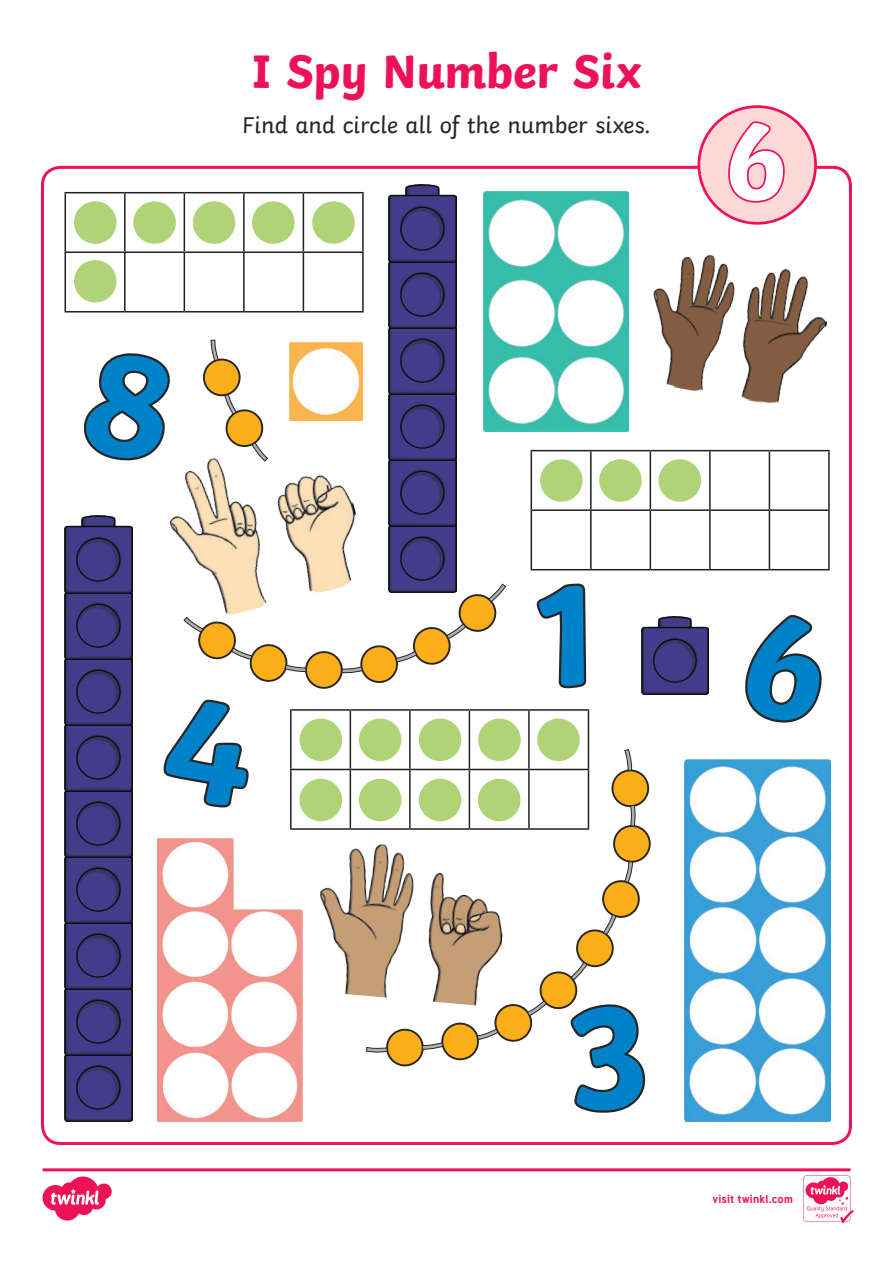
<style>
.page{position:relative;width:893px;height:1263px;background:#fff}
.page>*{position:absolute;margin:0;border:0;box-sizing:border-box;transform-origin:0 0}
.KS1_Body_Copy{font:700 112.5px "Twinkl";color:#fff}
.Heading_1{font:700 49.5px "Twinkl";letter-spacing:-.01em;color:#ed1158}
.Heading_1-2{font:24px "Twinkl";letter-spacing:-.005em;color:#282526}
.t1{font:700 11.4px "Tuffy";letter-spacing:.015em;color:#ed1158}
</style>
<div class="page">
<img style="left:169px;top:458px;width:187px;height:123px">
<img style="left:653px;top:255px;width:174px;height:149px">
<div style="left:699px;top:107px;width:117px;height:116px;background:#fcd9d7;border-radius:50%"></div>
<svg style="left:728px;top:121px;width:57px;height:82px"></svg>
<div style="left:697px;top:105px;width:120px;height:120px;border:3px solid #ed1158;border-radius:50%"></div>
<svg style="left:201px;top:340px;width:67px;height:123px"></svg>
<hr style="left:531px;top:450px;width:60px;height:1px;background:#231f20">
<hr style="left:531px;top:451px;width:1px;height:58px;background:#231f20">
<hr style="left:591px;top:450px;width:59px;height:1px;background:#231f20">
<hr style="left:590px;top:451px;width:2px;height:58px;background:#231f20">
<hr style="left:650px;top:450px;width:60px;height:1px;background:#231f20">
<hr style="left:650px;top:451px;width:1px;height:58px;background:#231f20">
<hr style="left:710px;top:450px;width:59px;height:1px;background:#231f20">
<hr style="left:709px;top:451px;width:2px;height:58px;background:#231f20">
<hr style="left:769px;top:450px;width:61px;height:1px;background:#231f20">
<hr style="left:769px;top:451px;width:1px;height:58px;background:#231f20">
<hr style="left:828px;top:451px;width:2px;height:58px;background:#231f20">
<hr style="left:531px;top:509px;width:60px;height:2px;background:#231f20">
<hr style="left:531px;top:511px;width:1px;height:58px;background:#231f20">
<hr style="left:591px;top:509px;width:59px;height:2px;background:#231f20">
<hr style="left:590px;top:511px;width:2px;height:58px;background:#231f20">
<hr style="left:650px;top:509px;width:60px;height:2px;background:#231f20">
<hr style="left:650px;top:511px;width:1px;height:58px;background:#231f20">
<hr style="left:710px;top:509px;width:59px;height:2px;background:#231f20">
<hr style="left:709px;top:511px;width:2px;height:58px;background:#231f20">
<hr style="left:769px;top:509px;width:61px;height:2px;background:#231f20">
<hr style="left:769px;top:511px;width:1px;height:58px;background:#231f20">
<hr style="left:828px;top:511px;width:2px;height:58px;background:#231f20">
<hr style="left:531px;top:569px;width:60px;height:1px;background:#231f20">
<hr style="left:591px;top:569px;width:59px;height:1px;background:#231f20">
<hr style="left:650px;top:569px;width:60px;height:1px;background:#231f20">
<hr style="left:710px;top:569px;width:59px;height:1px;background:#231f20">
<hr style="left:769px;top:569px;width:61px;height:1px;background:#231f20">
<div style="left:540px;top:459px;width:43px;height:43px;background:#aed477;border-radius:50%"></div>
<div style="left:599px;top:459px;width:43px;height:43px;background:#aed477;border-radius:50%"></div>
<div style="left:658px;top:459px;width:43px;height:43px;background:#aed477;border-radius:50%"></div>
<hr style="left:65px;top:192px;width:60px;height:1px;background:#231f20">
<hr style="left:65px;top:193px;width:1px;height:58px;background:#231f20">
<hr style="left:125px;top:192px;width:59px;height:1px;background:#231f20">
<hr style="left:124px;top:193px;width:2px;height:58px;background:#231f20">
<hr style="left:184px;top:192px;width:60px;height:1px;background:#231f20">
<hr style="left:184px;top:193px;width:1px;height:58px;background:#231f20">
<hr style="left:244px;top:192px;width:59px;height:1px;background:#231f20">
<hr style="left:243px;top:193px;width:2px;height:58px;background:#231f20">
<hr style="left:303px;top:192px;width:61px;height:1px;background:#231f20">
<hr style="left:303px;top:193px;width:1px;height:58px;background:#231f20">
<hr style="left:362px;top:193px;width:2px;height:58px;background:#231f20">
<hr style="left:65px;top:251px;width:60px;height:2px;background:#231f20">
<hr style="left:65px;top:253px;width:1px;height:58px;background:#231f20">
<hr style="left:125px;top:251px;width:59px;height:2px;background:#231f20">
<hr style="left:124px;top:253px;width:2px;height:58px;background:#231f20">
<hr style="left:184px;top:251px;width:60px;height:2px;background:#231f20">
<hr style="left:184px;top:253px;width:1px;height:58px;background:#231f20">
<hr style="left:244px;top:251px;width:59px;height:2px;background:#231f20">
<hr style="left:243px;top:253px;width:2px;height:58px;background:#231f20">
<hr style="left:303px;top:251px;width:61px;height:2px;background:#231f20">
<hr style="left:303px;top:253px;width:1px;height:58px;background:#231f20">
<hr style="left:362px;top:253px;width:2px;height:58px;background:#231f20">
<hr style="left:65px;top:311px;width:60px;height:1px;background:#231f20">
<hr style="left:125px;top:311px;width:59px;height:1px;background:#231f20">
<hr style="left:184px;top:311px;width:60px;height:1px;background:#231f20">
<hr style="left:244px;top:311px;width:59px;height:1px;background:#231f20">
<hr style="left:303px;top:311px;width:61px;height:1px;background:#231f20">
<div style="left:74px;top:201px;width:43px;height:43px;background:#aed477;border-radius:50%"></div>
<div style="left:74px;top:260px;width:43px;height:42px;background:#aed477;border-radius:50%"></div>
<div style="left:133px;top:201px;width:43px;height:43px;background:#aed477;border-radius:50%"></div>
<div style="left:193px;top:201px;width:42px;height:43px;background:#aed477;border-radius:50%"></div>
<div style="left:252px;top:201px;width:43px;height:43px;background:#aed477;border-radius:50%"></div>
<div style="left:312px;top:201px;width:43px;height:43px;background:#aed477;border-radius:50%"></div>
<img style="left:483px;top:192px;width:146px;height:239px">
<img style="left:388px;top:527px;width:68px;height:54px">
<img style="left:388px;top:461px;width:68px;height:66px">
<img style="left:388px;top:395px;width:68px;height:66px">
<img style="left:388px;top:329px;width:68px;height:66px">
<img style="left:388px;top:263px;width:68px;height:66px">
<img style="left:388px;top:185px;width:68px;height:78px">
<img style="left:65px;top:516px;width:67px;height:65px">
<img style="left:289px;top:342px;width:73px;height:78px">
<svg style="left:83px;top:353px;width:91px;height:111px"></svg>
<svg style="left:43px;top:581px;width:810px;height:643px"></svg>
<p class="Heading_1" style="left:252px;top:31px;width:391px">I Spy Number Six</p>
<p class="Heading_1-2" style="left:242px;top:106px;width:410px">Find and circle all of the number sixes.</p>
<p class="KS1_Body_Copy" style="left:723px;top:69px;width:68px">6</p>
<p class="t1" style="left:712px;top:1190px;width:82px">visit twinkl.com</p>
</div>
